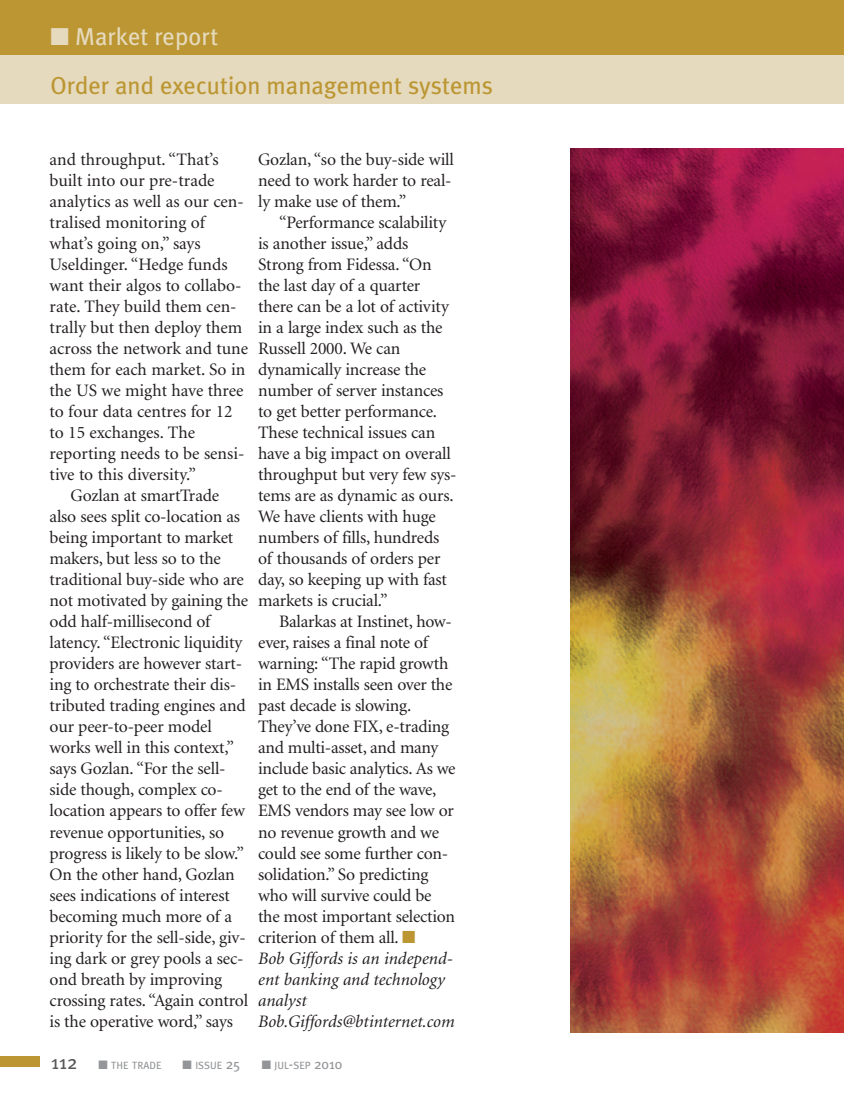
<style>
.page{position:relative;width:844px;height:1117px;background:#fff}
.page>*{position:absolute;margin:0;border:0;box-sizing:border-box;transform-origin:0 0}
.t1{font:24.5px "Meta Plus";color:#bb9632}
.t2{font:24.5px "Meta Plus";color:#e6dabe}
.t3{font:17.5px/21px "Minion";letter-spacing:-.01em;color:#231f20}
.t4{font:10.5px "Meta Plus";color:#939598}
.s1{color:#bb9632}
.s2{font-style:italic}
.s3{font-size:19.25px;color:#57585a}
.s4{font-size:14px}
</style>
<div class="page">
<div style="left:0;top:1055px;width:40px;height:11px;background:#bb9632"></div>
<div style="left:0;top:45px;width:843px;height:59px;background:#e6dabe"></div>
<div style="left:0;top:0;width:843px;height:55px;background:#bb9632"></div>
<img style="left:570px;top:149px;width:273px;height:883px">
<h1 class="t2" style="left:50px;top:22px;width:169px">■ Market report</h1>
<h1 class="t1" style="left:50px;top:72px;width:444px">Order and execution management systems</h1>
<p class="t3" style="left:50px;top:149px;width:171px">and throughput. “That’s</p>
<p class="t3" style="left:50px;top:170px;width:166px">built into our pre-trade</p>
<p class="t3" style="left:50px;top:191px;width:196px">analytics as well as our cen-</p>
<p class="t3" style="left:50px;top:212px;width:157px">tralised monitoring of</p>
<p class="t3" style="left:50px;top:233px;width:152px">what’s going on,” says</p>
<p class="t3" style="left:50px;top:254px;width:179px">Useldinger. “Hedge funds</p>
<p class="t3" style="left:50px;top:275px;width:193px">want their algos to collabo-</p>
<p class="t3" style="left:50px;top:296px;width:188px">rate. They build them cen-</p>
<p class="t3" style="left:50px;top:317px;width:194px">trally but then deploy them</p>
<p class="t3" style="left:50px;top:338px;width:200px">across the network and tune</p>
<p class="t3" style="left:50px;top:359px;width:197px">them for each market. So in</p>
<p class="t3" style="left:50px;top:380px;width:195px">the US we might have three</p>
<p class="t3" style="left:50px;top:401px;width:184px">to four data centres for 12</p>
<p class="t3" style="left:50px;top:422px;width:147px">to 15 exchanges. The</p>
<p class="t3" style="left:50px;top:443px;width:196px">reporting needs to be sensi-</p>
<p class="t3" style="left:50px;top:464px;width:148px">tive to this diversity.”</p>
<p class="t3" style="left:71px;top:485px;width:150px">Gozlan at smartTrade</p>
<p class="t3" style="left:50px;top:506px;width:192px">also sees split co-location as</p>
<p class="t3" style="left:50px;top:527px;width:185px">being important to market</p>
<p class="t3" style="left:50px;top:548px;width:173px">makers, but less so to the</p>
<p class="t3" style="left:50px;top:569px;width:196px">traditional buy-side who are</p>
<p class="t3" style="left:50px;top:590px;width:200px">not motivated by gaining the</p>
<p class="t3" style="left:50px;top:611px;width:162px">odd half-millisecond of</p>
<p class="t3" style="left:50px;top:632px;width:194px">latency. “Electronic liquidity</p>
<p class="t3" style="left:50px;top:653px;width:194px">providers are however start-</p>
<p class="t3" style="left:50px;top:674px;width:188px">ing to orchestrate their dis-</p>
<p class="t3" style="left:50px;top:695px;width:197px">tributed trading engines and</p>
<p class="t3" style="left:50px;top:716px;width:164px">our peer-to-peer model</p>
<p class="t3" style="left:50px;top:737px;width:186px">works well in this context,”</p>
<p class="t3" style="left:50px;top:758px;width:177px">says Gozlan. “For the sell-</p>
<p class="t3" style="left:50px;top:779px;width:175px">side though, complex co-</p>
<p class="t3" style="left:50px;top:800px;width:197px">location appears to offer few</p>
<p class="t3" style="left:50px;top:821px;width:176px">revenue opportunities, so</p>
<p class="t3" style="left:50px;top:842px;width:196px">progress is likely to be slow.”</p>
<p class="t3" style="left:50px;top:863px;width:187px">On the other hand, Gozlan</p>
<p class="t3" style="left:50px;top:884px;width:182px">sees indications of interest</p>
<p class="t3" style="left:50px;top:905px;width:184px">becoming much more of a</p>
<p class="t3" style="left:50px;top:926px;width:198px">priority for the sell-side, giv-</p>
<p class="t3" style="left:50px;top:947px;width:195px">ing dark or grey pools a sec-</p>
<p class="t3" style="left:50px;top:968px;width:174px">ond breath by improving</p>
<p class="t3" style="left:50px;top:989px;width:200px">crossing rates. “Again control</p>
<p class="t3" style="left:50px;top:1010px;width:185px">is the operative word,” says</p>
<p class="t3" style="left:258px;top:149px;width:197px">Gozlan, “so the buy-side will need to work harder to real&shy;ly make use of them.”</p>
<p class="t3" style="left:258px;top:212px;width:200px;text-indent:21px">“Performance scalability is another issue,” adds<br>Strong from Fidessa. “On the last day of a quarter there can be a lot of activity in a large index such as the<br>Russell 2000. We can dynamically increase the number of server instances to get better performance.<br>These technical issues can have a big impact on overall throughput but very few sys&shy;tems are as dynamic as ours.<br>We have clients with huge numbers of fills, hundreds of thousands of orders per day, so keeping up with fast markets is crucial.”</p>
<p class="t3" style="left:258px;top:611px;width:199px;text-indent:21px">Balarkas at Instinet, how&shy;ever, raises a final note of warning: “The rapid growth in EMS installs seen over the past decade is slowing.<br>They’ve done FIX, e-trading and multi-asset, and many include basic analytics. As we get to the end of the wave,<br>EMS vendors may see low or no revenue growth and we could see some further con&shy;solidation.” So predicting who will survive could be the most important selection criterion of them all. <span class="s1">■<br></span><span class="s2">Bob Giffords is an independ&shy;ent banking and technology analyst<br>Bob.Giffords@btinternet.com</span></p>
<p class="t4" style="left:51px;top:1058px;width:112px"><span class="s3">112</span> ■ THE TRADE</p>
<p class="t4" style="left:182px;top:1058px;width:60px">■ ISSUE <span class="s4">25</span></p>
<p class="t4" style="left:261px;top:1058px;width:82px">■ JUL<span class="s4">-</span>SEP <span class="s4">2010</span></p>
</div>
